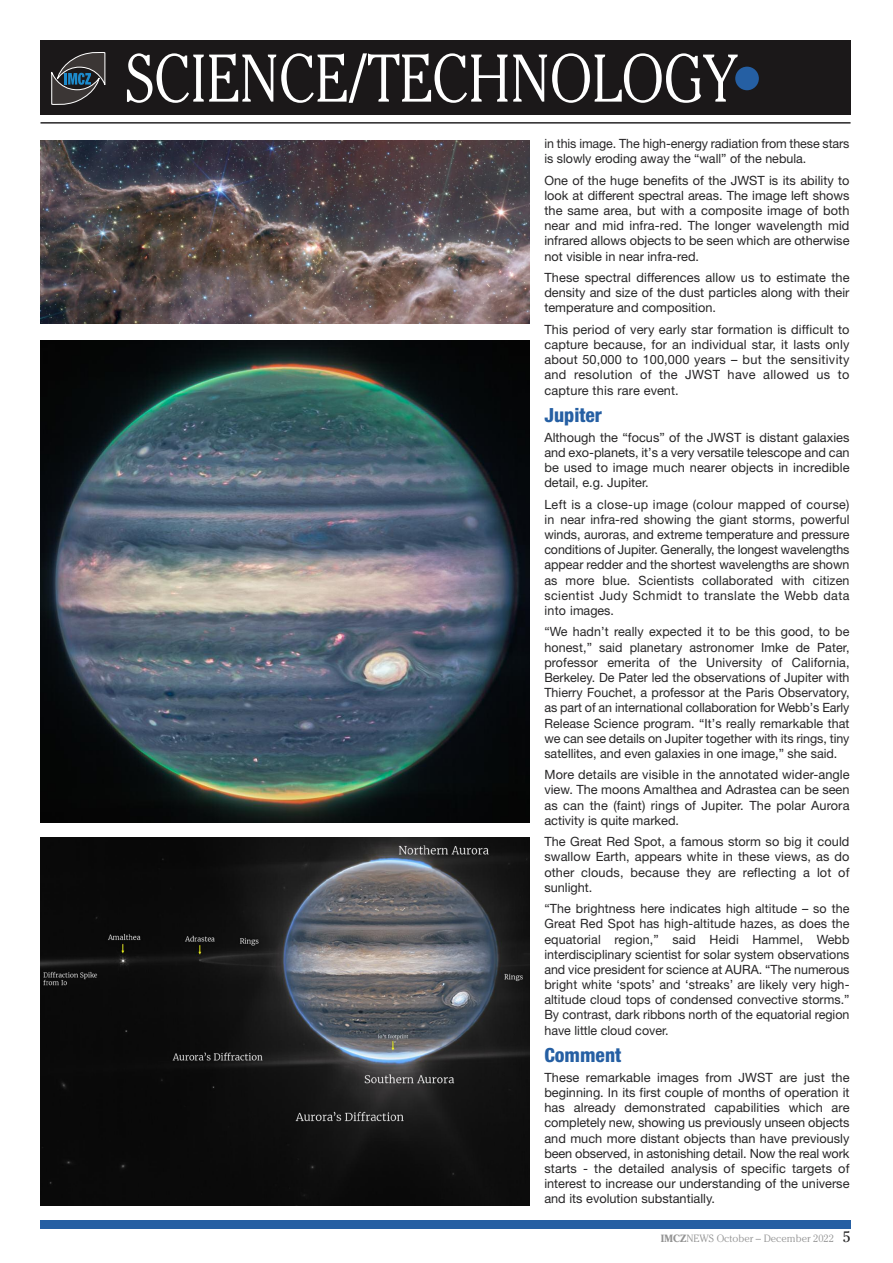
<style>
.page{position:relative;width:893px;height:1263px;background:#fff}
.page>*{position:absolute;margin:0;border:0;box-sizing:border-box;transform-origin:0 0}
.t1{font:300 66.9px "Cheltenham";color:#fff;scale:.87 1}
.t2{font:800 condensed 19.5px "Helvetica Neue";color:#255fa3}
.t3{font:12.75px/15.1px "Helvetica Neue";color:#272627;text-align:justify}
.t4{font:300 10.5px "Cheltenham";color:#939393}
.s1{font-family:"Helvetica Neue";font-weight:900;font-stretch:condensed;font-size:66.3px;color:#255fa3}
.s2{font-weight:700}
.s3{font-weight:400;font-size:15px;color:#272627}
</style>
<div class="page">
<div style="left:40px;top:41px;width:810px;height:74px;background:#1b1819"></div>
<svg style="left:51px;top:52px;width:54px;height:53px"></svg>
<hr style="left:40px;top:122px;width:810px;height:2px;background:#272627">
<div style="left:40px;top:1220px;width:810px;height:9px;background:#255fa3"></div>
<img style="left:40px;top:140px;width:489px;height:184px">
<img style="left:40px;top:340px;width:489px;height:482px">
<img style="left:40px;top:837px;width:489px;height:368px">
<h1 class="t1" style="left:126px;top:52px;width:735px">SCIENCE/TECHNOLOGY<span class="s1">•</span></h1>
<p class="t3" style="left:544px;top:137px;width:307px">in this image. The high-energy radiation from these stars is slowly eroding away the “wall” of the nebula.</p>
<p class="t3" style="left:544px;top:174px;width:307px">One of the huge benefits of the JWST is its ability to look at different spectral areas. The image left shows the same area, but with a composite image of both near and mid infra-red. The longer wavelength mid infrared allows objects to be seen which are otherwise not visible in near infra-red.</p>
<p class="t3" style="left:544px;top:271px;width:307px">These spectral differences allow us to estimate the density and size of the dust particles along with their temperature and composition.</p>
<p class="t3" style="left:544px;top:323px;width:307px">This period of very early star formation is difficult to capture because, for an individual star, it lasts only about 50,000 to 100,000 years – but the sensitivity and resolution of the JWST have allowed us to capture this rare event.</p>
<h2 class="t2" style="left:544px;top:408px;width:59px">Jupiter</h2>
<p class="t3" style="left:544px;top:431px;width:307px">Although the “focus” of the JWST is distant galaxies and exo-planets, it’s a very versatile telescope and can be used to image much nearer objects in incredible detail, e.g. Jupiter.</p>
<p class="t3" style="left:544px;top:498px;width:307px">Left is a close-up image (colour mapped of course) in near infra-red showing the giant storms, powerful winds, auroras, and extreme temperature and pressure conditions of Jupiter. Generally, the longest wavelengths appear redder and the shortest wavelengths are shown as more blue. Scientists collaborated with citizen scientist Judy Schmidt to translate the Webb data into images.</p>
<p class="t3" style="left:544px;top:625px;width:307px">“We hadn’t really expected it to be this good, to be honest,” said planetary astronomer Imke de Pater, professor emerita of the University of California, Berkeley. De Pater led the observations of Jupiter with Thierry Fouchet, a professor at the Paris Observatory, as part of an international collaboration for Webb’s Early Release Science program. “It’s really remarkable that we can see details on Jupiter together with its rings, tiny satellites, and even galaxies in one image,” she said.</p>
<p class="t3" style="left:544px;top:768px;width:307px">More details are visible in the annotated wider-angle view. The moons Amalthea and Adrastea can be seen as can the (faint) rings of Jupiter. The polar Aurora activity is quite marked.</p>
<p class="t3" style="left:544px;top:835px;width:307px">The Great Red Spot, a famous storm so big it could swallow Earth, appears white in these views, as do other clouds, because they are reflecting a lot of sunlight.</p>
<p class="t3" style="left:544px;top:902px;width:307px">“The brightness here indicates high altitude – so the Great Red Spot has high-altitude hazes, as does the equatorial region,” said Heidi Hammel, Webb interdisciplinary scientist for solar system observations and vice president for science at AURA. “The numerous bright white ‘spots’ and ‘streaks’ are likely very high&shy;altitude cloud tops of condensed convective storms.” By contrast, dark ribbons north of the equatorial region have little cloud cover.</p>
<h2 class="t2" style="left:544px;top:1048px;width:78px">Comment</h2>
<p class="t3" style="left:544px;top:1071px;width:307px">These remarkable images from JWST are just the beginning. In its first couple of months of operation it has already demonstrated capabilities which are completely new, showing us previously unseen objects and much more distant objects than have previously been observed, in astonishing detail. Now the real work starts - the detailed analysis of specific targets of interest to increase our understanding of the universe and its evolution substantially.</p>
<p class="t4" style="left:661px;top:1234px;width:191px"><span class="s2">IMCZ</span>NEWS October – December 2022 <span class="s3">5</span></p>
</div>
